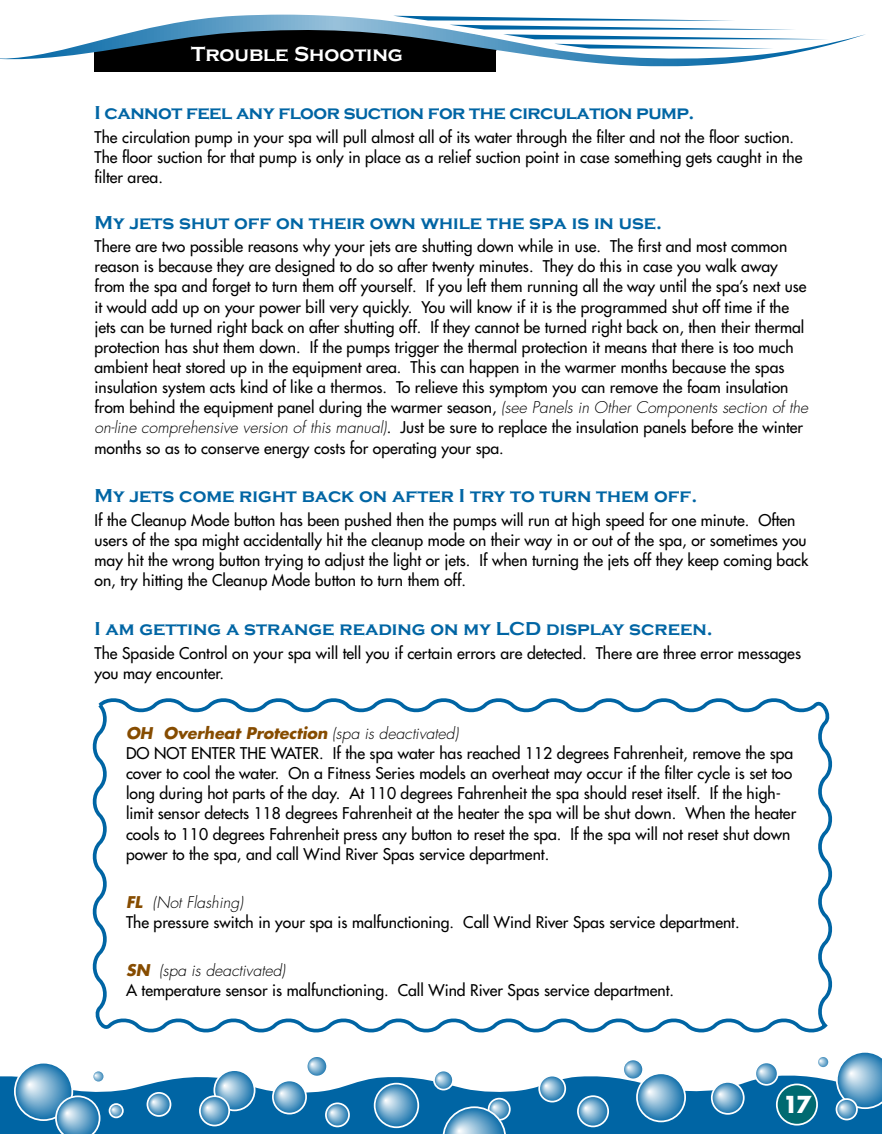
<style>
.page{position:relative;width:882px;height:1134px;background:#fff}
.page>*{position:absolute;margin:0;border:0;box-sizing:border-box;transform-origin:0 0}
.t1{font:700 22.75px "Futura";color:#fff}
.t2{font:700 21px "Copperplate Gothic";color:#fff}
.t3{font:700 19.25px "Copperplate Gothic";color:#0065a4}
.t4{font:700 19.25px "Copperplate Gothic";letter-spacing:-.025em;color:#0065a4}
.t5{font:15.75px/20.1px "Futura";color:#000}
.s1{font-weight:300;font-style:italic}
.s2{font-weight:700;font-style:italic;color:#864c00}
</style>
<div class="page">
<div style="left:94px;top:43px;width:402px;height:29px;background:#000"></div>
<svg style="left:0;top:1076px;width:882px;height:58px;fill:#0065a4"></svg>
<svg style="left:0;top:15px;width:865px;height:51px"></svg>
<svg style="left:393px;top:16px;width:436px;height:33px"></svg>
<svg style="left:214px;top:1070px;width:41px;height:40px"></svg>
<div style="left:214px;top:1069px;width:42px;height:42px;border:2px solid #fff;border-radius:50%"></div>
<svg style="left:307px;top:1056px;width:20px;height:21px"></svg>
<div style="left:306px;top:1055px;width:22px;height:22px;border:2px solid #fff;border-radius:50%"></div>
<svg style="left:15px;top:1063px;width:57px;height:57px"></svg>
<div style="left:14px;top:1062px;width:59px;height:59px;border:2px solid #fff;border-radius:50%"></div>
<svg style="left:578px;top:1096px;width:30px;height:30px"></svg>
<div style="left:577px;top:1095px;width:32px;height:32px;border:2px solid #fff;border-radius:50%"></div>
<svg style="left:489px;top:1099px;width:21px;height:21px"></svg>
<div style="left:488px;top:1098px;width:23px;height:23px;border:2px solid #fff;border-radius:50%"></div>
<svg style="left:623px;top:1059px;width:20px;height:20px"></svg>
<div style="left:622px;top:1059px;width:22px;height:21px;border:2px solid #fff;border-radius:50%"></div>
<svg style="left:326px;top:1103px;width:23px;height:23px"></svg>
<div style="left:325px;top:1102px;width:25px;height:25px;border:2px solid #fff;border-radius:50%"></div>
<svg style="left:93px;top:1073px;width:11px;height:9px"></svg>
<div style="left:92px;top:1070px;width:13px;height:13px;border:2px solid #fff;border-radius:50%"></div>
<svg style="left:147px;top:1093px;width:24px;height:23px"></svg>
<div style="left:147px;top:1092px;width:24px;height:25px;border:2px solid #fff;border-radius:50%"></div>
<svg style="left:836px;top:1052px;width:46px;height:57px"></svg>
<svg style="left:712px;top:1082px;width:32px;height:32px"></svg>
<div style="left:711px;top:1081px;width:34px;height:34px;border:2px solid #fff;border-radius:50%"></div>
<svg style="left:755px;top:1062px;width:23px;height:23px"></svg>
<div style="left:754px;top:1062px;width:25px;height:24px;border:2px solid #fff;border-radius:50%"></div>
<svg style="left:539px;top:1076px;width:26px;height:26px"></svg>
<div style="left:538px;top:1075px;width:28px;height:27px;border:2px solid #fff;border-radius:50%"></div>
<svg style="left:375px;top:1084px;width:43px;height:43px"></svg>
<div style="left:374px;top:1083px;width:45px;height:45px;border:2px solid #fff;border-radius:50%"></div>
<svg style="left:200px;top:1096px;width:29px;height:30px"></svg>
<div style="left:199px;top:1095px;width:31px;height:31px;border:2px solid #fff;border-radius:50%"></div>
<svg style="left:637px;top:1073px;width:48px;height:48px"></svg>
<div style="left:636px;top:1072px;width:50px;height:50px;border:2px solid #fff;border-radius:50%"></div>
<svg style="left:273px;top:1080px;width:33px;height:34px"></svg>
<div style="left:272px;top:1080px;width:35px;height:34px;border:2px solid #fff;border-radius:50%"></div>
<svg style="left:836px;top:1099px;width:21px;height:21px"></svg>
<div style="left:836px;top:1098px;width:22px;height:22px;border:2px solid #fff;border-radius:50%"></div>
<svg style="left:442px;top:1106px;width:64px;height:28px"></svg>
<svg style="left:55px;top:1096px;width:45px;height:38px"></svg>
<svg style="left:110px;top:1104px;width:13px;height:13px"></svg>
<div style="left:109px;top:1103px;width:15px;height:15px;border:2px solid #fff;border-radius:50%"></div>
<svg style="left:434px;top:1071px;width:19px;height:19px"></svg>
<div style="left:433px;top:1070px;width:21px;height:20px;border:2px solid #fff;border-radius:50%"></div>
<div style="left:777px;top:1084px;width:40px;height:41px;background:#006a71;border-radius:50%"></div>
<div style="left:776px;top:1084px;width:42px;height:42px;border:2px solid #fff;border-radius:50%"></div>
<svg style="left:819px;top:1058px;width:8px;height:8px"></svg>
<div style="left:816px;top:1055px;width:14px;height:14px;border:2px solid #fff;border-radius:50%"></div>
<svg style="left:92px;top:698px;width:741px;height:335px"></svg>
<h2 class="t2" style="left:191px;top:43px;width:214px">Trouble Shooting</h2>
<p class="t4" style="left:94px;top:102px;width:601px">I cannot feel any floor suction for the circulation pump.</p>
<p class="t5" style="left:94px;top:127px;width:709px">The circulation pump in your spa will pull almost all of its water through the filter and not the floor suction.<br>The floor suction for that pump is only in place as a relief suction point in case something gets caught in the filter area.</p>
<p class="t3" style="left:94px;top:212px;width:569px">My jets shut off on their own while the spa is in use.</p>
<p class="t5" style="left:94px;top:236px;width:715px">There are two possible reasons why your jets are shutting down while in use. The first and most common reason is because they are designed to do so after twenty minutes. They do this in case you walk away from the spa and forget to turn them off yourself. If you left them running all the way until the spa’s next use it would add up on your power bill very quickly. You will know if it is the programmed shut off time if the jets can be turned right back on after shutting off. If they cannot be turned right back on, then their thermal protection has shut them down. If the pumps trigger the thermal protection it means that there is too much ambient heat stored up in the equipment area. This can happen in the warmer months because the spas insulation system acts kind of like a thermos. To relieve this symptom you can remove the foam insulation from behind the equipment panel during the warmer season, <span class="s1">(see Panels in Other Components section of the on-line comprehensive version of this manual)</span>. Just be sure to replace the insulation panels before the winter months so as to conserve energy costs for operating your spa.</p>
<p class="t3" style="left:94px;top:485px;width:604px">My jets come right back on after I try to turn them off.</p>
<p class="t5" style="left:94px;top:510px;width:715px">If the Cleanup Mode button has been pushed then the pumps will run at high speed for one minute. Often users of the spa might accidentally hit the cleanup mode on their way in or out of the spa, or sometimes you may hit the wrong button trying to adjust the light or jets. If when turning the jets off they keep coming back on, try hitting the Cleanup Mode button to turn them off.</p>
<p class="t3" style="left:94px;top:618px;width:620px">I am getting a strange reading on my LCD display screen.</p>
<p class="t5" style="left:94px;top:643px;width:708px">The Spaside Control on your spa will tell you if certain errors are detected. There are three error messages you may encounter.</p>
<p class="t5" style="left:126px;top:723px;width:672px"><span class="s2">OH Overheat Protection</span> <span class="s1">(spa is deactivated)<br></span>DO NOT ENTER THE WATER. If the spa water has reached 112 degrees Fahrenheit, remove the spa cover to cool the water. On a Fitness Series models an overheat may occur if the filter cycle is set too long during hot parts of the day. At 110 degrees Fahrenheit the spa should reset itself. If the high&shy;limit sensor detects 118 degrees Fahrenheit at the heater the spa will be shut down. When the heater cools to 110 degrees Fahrenheit press any button to reset the spa. If the spa will not reset shut down power to the spa, and call Wind River Spas service department.</p>
<p class="t5" style="left:126px;top:892px;width:615px"><span class="s2">FL</span> <span class="s1">(Not Flashing)<br></span>The pressure switch in your spa is malfunctioning. Call Wind River Spas service department.</p>
<p class="t5" style="left:126px;top:960px;width:550px"><span class="s2">SN</span> <span class="s1">(spa is deactivated)<br></span>A temperature sensor is malfunctioning. Call Wind River Spas service department.</p>
<h1 class="t1" style="left:783px;top:1089px;width:30px">17</h1>
</div>
